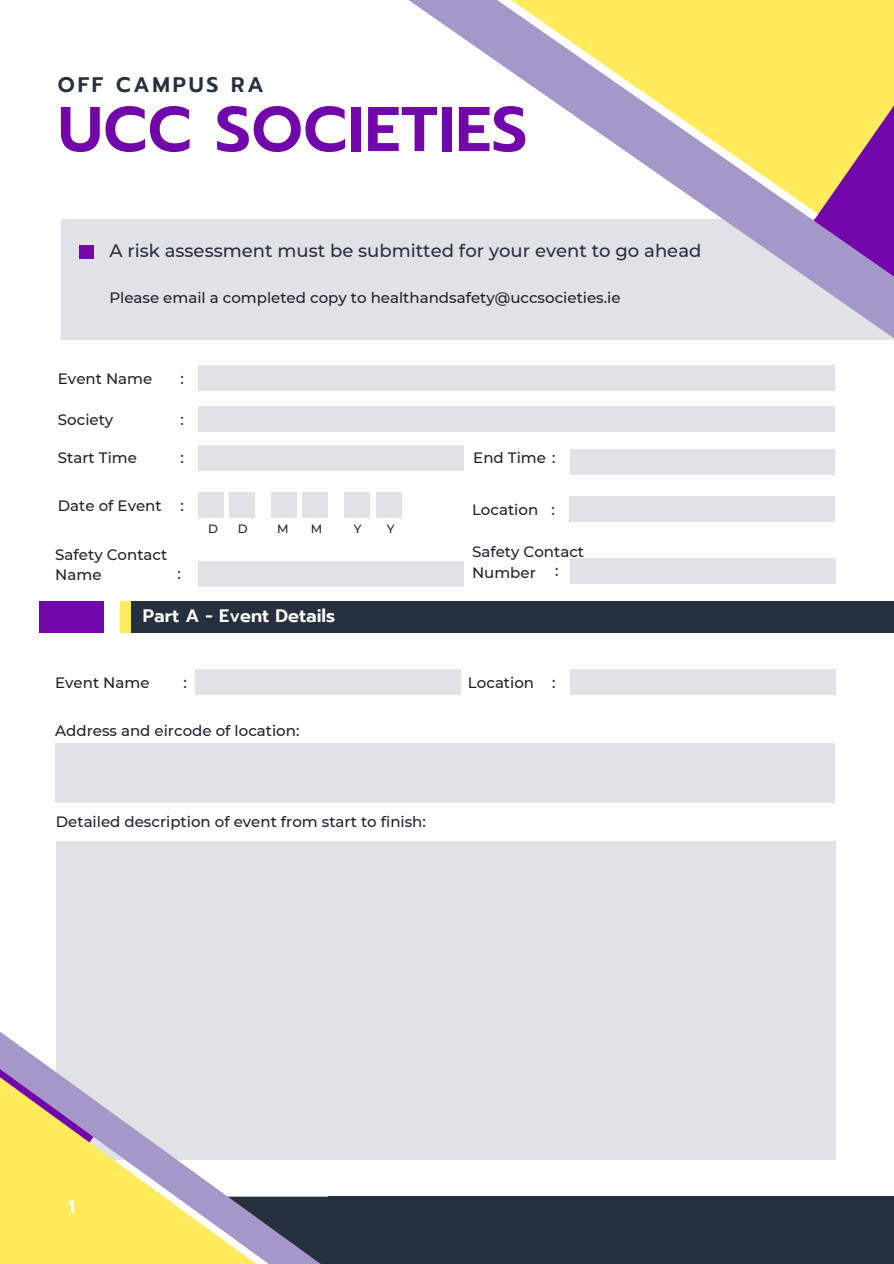
<style>
.page{position:relative;width:894px;height:1264px;background:#fff}
.page>*{position:absolute;margin:0;border:0;box-sizing:border-box;transform-origin:0 0}
.t1{font:600 63px "Prompt";letter-spacing:.01em;color:#7106ab}
.t2{font:600 21px "Prompt";letter-spacing:.13em;color:#27303f}
.t3{font:500 18px "Montserrat";color:#27303f}
.t4{font:600 18px "Prompt";color:#fff}
.t5{font:500 15px/20.2px "Montserrat";color:#1e232b}
.t6{font:500 12px "Montserrat";color:#1e232b}
</style>
<div class="page">
<div style="left:61px;top:219px;width:832px;height:120px;background:#e1e2e6"></div>
<div style="left:198px;top:365px;width:636px;height:26px;background:#e1e2e6"></div>
<div style="left:198px;top:406px;width:636px;height:26px;background:#e1e2e6"></div>
<div style="left:198px;top:445px;width:266px;height:25px;background:#e1e2e6"></div>
<div style="left:569px;top:449px;width:265px;height:26px;background:#e1e2e6"></div>
<div style="left:198px;top:492px;width:26px;height:26px;background:#e1e2e6"></div>
<div style="left:229px;top:492px;width:26px;height:26px;background:#e1e2e6"></div>
<div style="left:271px;top:492px;width:26px;height:26px;background:#e1e2e6"></div>
<div style="left:302px;top:492px;width:25px;height:26px;background:#e1e2e6"></div>
<div style="left:344px;top:492px;width:26px;height:26px;background:#e1e2e6"></div>
<div style="left:376px;top:492px;width:26px;height:26px;background:#e1e2e6"></div>
<svg style="left:376px;top:0;width:517px;height:340px"></svg>
<div style="left:328px;top:1196px;width:565px;height:67px;background:#27303f"></div>
<div style="left:79px;top:245px;width:14px;height:13px;background:#7106ab"></div>
<div style="left:56px;top:841px;width:779px;height:318px;background:#e1e2e6"></div>
<div style="left:198px;top:561px;width:266px;height:25px;background:#e1e2e6"></div>
<div style="left:569px;top:557px;width:266px;height:26px;background:#e1e2e6"></div>
<svg style="left:0;top:1031px;width:356px;height:232px"></svg>
<svg style="left:0;top:1049px;width:282px;height:214px"></svg>
<div style="left:126px;top:601px;width:767px;height:31px;background:#27303f"></div>
<div style="left:39px;top:601px;width:64px;height:31px;background:#7106ab"></div>
<div style="left:121px;top:601px;width:10px;height:31px;background:#ffeb5b"></div>
<div style="left:195px;top:669px;width:266px;height:26px;background:#e1e2e6"></div>
<div style="left:569px;top:669px;width:266px;height:26px;background:#e1e2e6"></div>
<div style="left:569px;top:496px;width:265px;height:26px;background:#e1e2e6"></div>
<div style="left:55px;top:743px;width:779px;height:60px;background:#e1e2e6"></div>
<p class="t2" style="left:58px;top:69px;width:207px">OFF CAMPUS RA</p>
<p class="t1" style="left:58px;top:82px;width:471px">UCC SOCIETIES</p>
<p class="t3" style="left:109px;top:240px;width:593px">A risk assessment must be submitted for your event to go ahead</p>
<p class="t5" style="left:109px;top:287px;width:512px">Please email a completed copy to healthandsafety@uccsocieties.ie</p>
<p class="t5" style="left:58px;top:368px;width:96px">Event Name</p>
<p class="t5" style="left:58px;top:409px;width:57px">Society</p>
<p class="t5" style="left:180px;top:368px;width:5px">:</p>
<p class="t5" style="left:180px;top:409px;width:5px">:</p>
<p class="t5" style="left:180px;top:448px;width:5px">:</p>
<p class="t5" style="left:180px;top:495px;width:5px">:</p>
<p class="t5" style="left:58px;top:448px;width:80px">Start Time</p>
<p class="t5" style="left:473px;top:448px;width:84px">End Time :</p>
<p class="t5" style="left:58px;top:495px;width:105px">Date of Event</p>
<p class="t5" style="left:472px;top:499px;width:68px">Location</p>
<p class="t5" style="left:551px;top:499px;width:5px">:</p>
<p class="t6" style="left:208px;top:521px;width:11px">D</p>
<p class="t6" style="left:238px;top:521px;width:11px">D</p>
<p class="t6" style="left:277px;top:521px;width:13px">M</p>
<p class="t6" style="left:310px;top:521px;width:13px">M</p>
<p class="t6" style="left:353px;top:521px;width:9px">Y</p>
<p class="t6" style="left:386px;top:521px;width:9px">Y</p>
<p class="t5" style="left:472px;top:542px;width:113px">Safety Contact<br>Number</p>
<p class="t5" style="left:55px;top:544px;width:113px">Safety Contact<br>Name</p>
<p class="t4" style="left:143px;top:602px;width:194px">Part A - Event Details</p>
<p class="t5" style="left:177px;top:564px;width:5px">:</p>
<p class="t5" style="left:555px;top:560px;width:5px">:</p>
<p class="t5" style="left:55px;top:672px;width:96px">Event Name</p>
<p class="t5" style="left:184px;top:672px;width:5px">:</p>
<p class="t5" style="left:468px;top:672px;width:68px">Location</p>
<p class="t5" style="left:552px;top:672px;width:5px">:</p>
<p class="t5" style="left:55px;top:720px;width:246px">Address and eircode of location:</p>
<p class="t5" style="left:56px;top:811px;width:371px">Detailed description of event from start to finish:</p>
<p class="t4" style="left:68px;top:1193px;width:8px">1</p>
</div>
